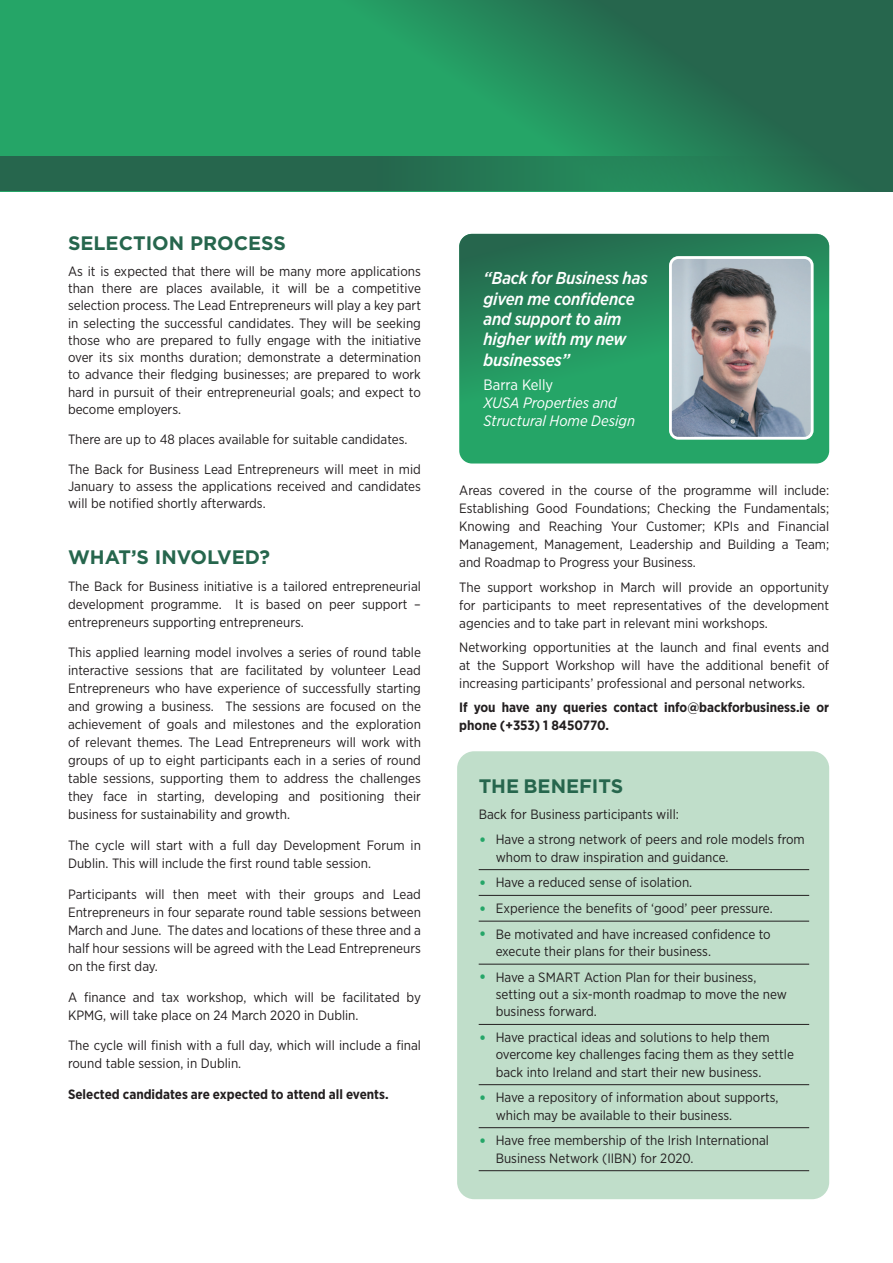
<style>
.page{position:relative;width:893px;height:1263px;background:#fff}
.page>*{position:absolute;margin:0;border:0;box-sizing:border-box;transform-origin:0 0}
.t1{font:700 19.5px "Gotham";color:#26664d}
.t2{font:italic 500 17.25px/20.4px "Gotham Narrow";letter-spacing:-.01em;color:#fff}
.t3{font:italic 15px/18px "Gotham Narrow";color:#fff}
.t4{font:15px "Gotham Narrow";color:#fff}
.t5{font:13.5px/18px "Gotham Narrow";color:#231f20}
.t6{font:700 13.5px/18px "Gotham Narrow";color:#231f20}
.s1{font-size:18px;color:#25a668}
</style>
<div class="page">
<svg style="left:0;top:0;width:893px;height:157px;background:#258e5d"></svg>
<svg style="left:0;top:157px;width:893px;height:34px;background:#257051"></svg>
<div style="left:457px;top:751px;width:372px;height:448px;background:#c0deca;border-radius:17px"></div>
<hr style="left:479px;top:869px;width:330px;height:1px;background:#231f20">
<hr style="left:479px;top:895px;width:330px;height:1px;background:#231f20">
<hr style="left:479px;top:921px;width:330px;height:1px;background:#231f20">
<hr style="left:479px;top:964px;width:330px;height:1px;background:#231f20">
<hr style="left:479px;top:1024px;width:330px;height:1px;background:#231f20">
<hr style="left:479px;top:1084px;width:330px;height:1px;background:#231f20">
<hr style="left:479px;top:1127px;width:330px;height:1px;background:#231f20">
<hr style="left:479px;top:1170px;width:330px;height:1px;background:#231f20">
<svg style="left:459px;top:234px;width:370px;height:229px;background:#25915f"></svg>
<img style="left:670px;top:257px;width:142px;height:181px">
<div style="left:669px;top:256px;width:145px;height:184px;border:3px solid #fff;border-radius:8px"></div>
<h1 class="t1" style="left:68px;top:232px;width:220px">SELECTION PROCESS</h1>
<p class="t5" style="left:68px;top:262px;width:354px;line-height:17.2px;text-align:justify">As it is expected that there will be many more applications than there are places available, it will be a competitive selection process. The Lead Entrepreneurs will play a key part in selecting the successful candidates. They will be seeking those who are prepared to fully engage with the initiative over its six months duration; demonstrate a determination to advance their fledging businesses; are prepared to work hard in pursuit of their entrepreneurial goals; and expect to become employers.</p>
<p class="t5" style="left:68px;top:430px;width:341px">There are up to 48 places available for suitable candidates.</p>
<p class="t5" style="left:68px;top:460px;width:354px;line-height:17.2px;text-align:justify">The Back for Business Lead Entrepreneurs will meet in mid January to assess the applications received and candidates will be notified shortly afterwards.</p>
<h1 class="t1" style="left:68px;top:546px;width:204px">WHAT’S INVOLVED?</h1>
<p class="t5" style="left:68px;top:576px;width:354px;text-align:justify">The Back for Business initiative is a tailored entrepreneurial development programme. It is based on peer support – entrepreneurs supporting entrepreneurs.</p>
<p class="t5" style="left:68px;top:643px;width:354px;text-align:justify">This applied learning model involves a series of round table interactive sessions that are facilitated by volunteer Lead Entrepreneurs who have experience of successfully starting and growing a business. The sessions are focused on the achievement of goals and milestones and the exploration of relevant themes. The Lead Entrepreneurs will work with groups of up to eight participants each in a series of round table sessions, supporting them to address the challenges they face in starting, developing and positioning their business for sustainability and growth.</p>
<p class="t5" style="left:68px;top:836px;width:354px">The cycle will start with a full day Development Forum in<br>Dublin. This will include the first round table session.</p>
<p class="t5" style="left:68px;top:885px;width:354px;text-align:justify">Participants will then meet with their groups and Lead Entrepreneurs in four separate round table sessions between March and June. The dates and locations of these three and a half hour sessions will be agreed with the Lead Entrepreneurs on the first day.</p>
<p class="t5" style="left:68px;top:987px;width:354px">A finance and tax workshop, which will be facilitated by<br>KPMG, will take place on 24 March 2020 in Dublin.</p>
<p class="t5" style="left:68px;top:1036px;width:354px">The cycle will finish with a full day, which will include a final round table session, in Dublin.</p>
<p class="t6" style="left:68px;top:1085px;width:322px">Selected candidates are expected to attend all events.</p>
<p class="t2" style="left:483px;top:268px;width:166px">“Back for Business has given me confidence and support to aim higher with my new businesses”</p>
<p class="t4" style="left:483px;top:376px;width:71px">Barra Kelly</p>
<p class="t3" style="left:483px;top:394px;width:153px">XUSA Properties and<br>Structural Home Design</p>
<p class="t5" style="left:459px;top:481px;width:371px;text-align:justify">Areas covered in the course of the programme will include:<br>Establishing Good Foundations; Checking the Fundamentals; Knowing and Reaching Your Customer; KPIs and Financial Management, Management, Leadership and Building a Team; and Roadmap to Progress your Business.</p>
<p class="t5" style="left:459px;top:578px;width:371px;text-align:justify">The support workshop in March will provide an opportunity for participants to meet representatives of the development agencies and to take part in relevant mini workshops.</p>
<p class="t5" style="left:459px;top:638px;width:371px;text-align:justify">Networking opportunities at the launch and final events and at the Support Workshop will have the additional benefit of increasing participants’ professional and personal networks.</p>
<p class="t6" style="left:459px;top:698px;width:371px">If you have any queries contact info@backforbusiness.ie or phone (+353) 1 8450770.</p>
<h1 class="t1" style="left:479px;top:775px;width:146px">THE BENEFITS</h1>
<p class="t5" style="left:479px;top:804px;width:202px">Back for Business participants will:</p>
<p class="t5" style="left:496px;top:831px;width:311px;line-height:17.2px;text-indent:-17px"><span class="s1">•</span> Have a strong network of peers and role models from whom to draw inspiration and guidance.</p>
<p class="t5" style="left:479px;top:873px;width:215px"><span class="s1">•</span> Have a reduced sense of isolation.</p>
<p class="t5" style="left:479px;top:899px;width:295px"><span class="s1">•</span> Experience the benefits of ‘good’ peer pressure.</p>
<p class="t5" style="left:496px;top:925px;width:277px;line-height:17.2px;text-indent:-17px"><span class="s1">•</span> Be motivated and have increased confidence to execute their plans for their business.</p>
<p class="t5" style="left:496px;top:968px;width:293px;line-height:17.2px;text-indent:-17px"><span class="s1">•</span> Have a SMART Action Plan for their business, setting out a six-month roadmap to move the new business forward.</p>
<p class="t5" style="left:496px;top:1028px;width:300px;line-height:17.2px;text-indent:-17px"><span class="s1">•</span> Have practical ideas and solutions to help them overcome key challenges facing them as they settle back into Ireland and start their new business.</p>
<p class="t5" style="left:496px;top:1089px;width:284px;line-height:17.2px;text-indent:-17px"><span class="s1">•</span> Have a repository of information about supports, which may be available to their business.</p>
<p class="t5" style="left:496px;top:1132px;width:275px;line-height:17.2px;text-indent:-17px"><span class="s1">•</span> Have free membership of the Irish International<br>Business Network (IIBN) for 2020.</p>
</div>
